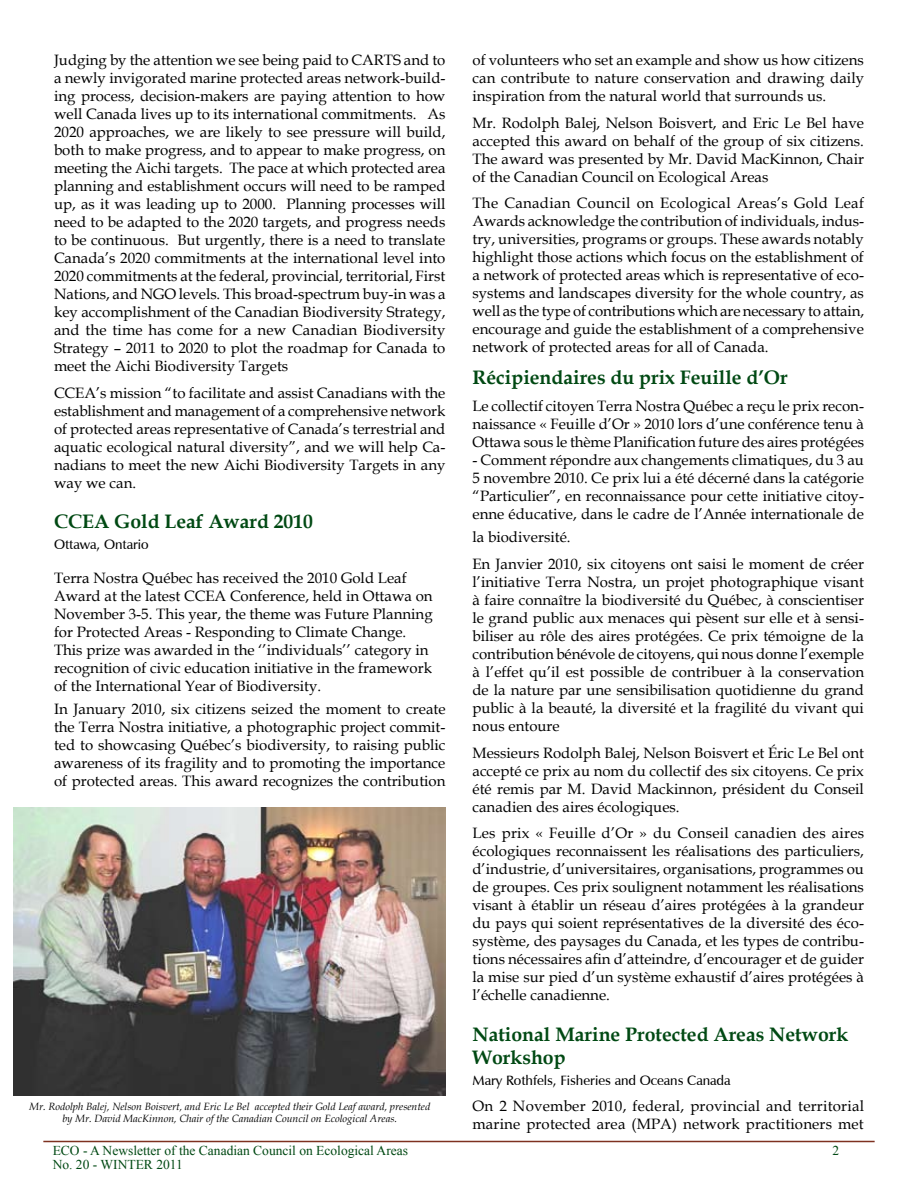
<style>
.page{position:relative;width:918px;height:1188px;background:#fff}
.page>*{position:absolute;margin:0;border:0;box-sizing:border-box;transform-origin:0 0}
.t1{font:700 19.5px/23.4px "Book Antiqua";color:#004913}
.t2{font:15px/18px "Book Antiqua";color:#000;text-align:justify}
.t3{font:13.5px/13.6px "Times New Roman";color:#004913}
.t4{font:600 13.5px "Zapf Humanist 601 BT";color:#000}
.t5{font:italic 10.5px/12.6px "Book Antiqua";color:#000;text-align:center}
</style>
<div class="page">
<hr style="left:43px;top:1141px;width:832px;height:1px;background:#7e3120">
<img style="left:14px;top:808px;width:432px;height:287px">
<p class="t2" style="left:54px;top:50px;width:393px">Judging by the attention we see being paid to CARTS and to a newly invigorated marine protected areas network-build&shy;ing process, decision-makers are paying attention to how well Canada lives up to its international commitments. As 2020 approaches, we are likely to see pressure will build, both to make progress, and to appear to make progress, on meeting the Aichi targets. The pace at which protected area planning and establishment occurs will need to be ramped up, as it was leading up to 2000. Planning processes will need to be adapted to the 2020 targets, and progress needs to be continuous. But urgently, there is a need to translate Canada’s 2020 commitments at the international level into 2020 commitments at the federal, provincial, territorial, First Nations, and NGO levels. This broad-spectrum buy-in was a key accomplishment of the Canadian Biodiversity Strategy, and the time has come for a new Canadian Biodiversity Strategy – 2011 to 2020 to plot the roadmap for Canada to meet the Aichi Biodiversity Targets</p>
<p class="t2" style="left:54px;top:383px;width:393px">CCEA’s mission “to facilitate and assist Canadians with the establishment and management of a comprehensive network of protected areas representative of Canada’s terrestrial and aquatic ecological natural diversity”, and we will help Ca&shy;nadians to meet the new Aichi Biodiversity Targets in any way we can.</p>
<h1 class="t1" style="left:54px;top:510px;width:260px">CCEA Gold Leaf Award 2010</h1>
<p class="t4" style="left:54px;top:536px;width:96px">Ottawa, Ontario</p>
<p class="t2" style="left:54px;top:569px;width:380px;text-align:left">Terra Nostra Québec has received the 2010 Gold Leaf Award at the latest CCEA Conference, held in Ottawa on November 3-5. This year, the theme was Future Planning for Protected Areas - Responding to Climate Change.<br>This prize was awarded in the ‘’individuals’’ category in recognition of civic education initiative in the framework of the International Year of Biodiversity.</p>
<p class="t2" style="left:54px;top:699px;width:393px">In January 2010, six citizens seized the moment to create the Terra Nostra initiative, a photographic project commit&shy;ted to showcasing Québec’s biodiversity, to raising public awareness of its fragility and to promoting the importance of protected areas. This award recognizes the contribution</p>
<p class="t5" style="left:29px;top:1099px;width:403px">Mr. Rodolph Balej, Nelson Boisvert, and Eric Le Bel accepted their Gold Leaf award, presented by Mr. David MacKinnon, Chair of the Canadian Council on Ecological Areas.</p>
<p class="t3" style="left:53px;top:1143px;width:357px">ECO - A Newsletter of the Canadian Council on Ecological Areas<br>No. 20 - WINTER</p>
<p class="t3" style="left:156px;top:1157px;width:28px">2011</p>
<p class="t2" style="left:472px;top:50px;width:393px">of volunteers who set an example and show us how citizens can contribute to nature conservation and drawing daily inspiration from the natural world that surrounds us.</p>
<p class="t2" style="left:472px;top:113px;width:393px">Mr. Rodolph Balej, Nelson Boisvert, and Eric Le Bel have accepted this award on behalf of the group of six citizens.<br>The award was presented by Mr. David MacKinnon, Chair of the Canadian Council on Ecological Areas</p>
<p class="t2" style="left:472px;top:194px;width:393px">The Canadian Council on Ecological Areas’s Gold Leaf Awards acknowledge the contribution of individuals, indus&shy;try, universities, programs or groups. These awards notably highlight those actions which focus on the establishment of a network of protected areas which is representative of eco&shy;systems and landscapes diversity for the whole country, as well as the type of contributions which are necessary to attain, encourage and guide the establishment of a comprehensive network of protected areas for all of Canada.</p>
<h1 class="t1" style="left:472px;top:366px;width:317px">Récipiendaires du prix Feuille d’Or</h1>
<p class="t2" style="left:472px;top:396px;width:393px">Le collectif citoyen Terra Nostra Québec a reçu le prix recon&shy;naissance « Feuille d’Or » 2010 lors d’une conférence tenu à Ottawa sous le thème Planification future des aires protégées</p>
<p class="t2" style="left:472px;top:450px;width:393px">- Comment répondre aux changements climatiques, du 3 au 5 novembre 2010. Ce prix lui a été décerné dans la catégorie “Particulier”, en reconnaissance pour cette initiative citoy&shy;enne éducative, dans le cadre de l’Année internationale de</p>
<p class="t2" style="left:472px;top:523px;width:393px;line-height:26.7px">la biodiversité.<br>En Janvier 2010, six citoyens ont saisi le moment de créer</p>
<p class="t2" style="left:472px;top:572px;width:393px">l’initiative Terra Nostra, un projet photographique visant à faire connaître la biodiversité du Québec, à conscientiser le grand public aux menaces qui pèsent sur elle et à sensi&shy;biliser au rôle des aires protégées. Ce prix témoigne de la contribution bénévole de citoyens, qui nous donne l’exemple à l’effet qu’il est possible de contribuer à la conservation de la nature par une sensibilisation quotidienne du grand public à la beauté, la diversité et la fragilité du vivant qui nous entoure</p>
<p class="t2" style="left:472px;top:743px;width:393px">Messieurs Rodolph Balej, Nelson Boisvert et Éric Le Bel ont accepté ce prix au nom du collectif des six citoyens. Ce prix été remis par M. David Mackinnon, président du Conseil canadien des aires écologiques.</p>
<p class="t2" style="left:472px;top:824px;width:393px">Les prix « Feuille d’Or » du Conseil canadien des aires écologiques reconnaissent les réalisations des particuliers, d’industrie, d’universitaires, organisations, programmes ou de groupes. Ces prix soulignent notamment les réalisations visant à établir un réseau d’aires protégées à la grandeur du pays qui soient représentatives de la diversité des éco&shy;système, des paysages du Canada, et les types de contribu&shy;tions nécessaires afin d’atteindre, d’encourager et de guider la mise sur pied d’un système exhaustif d’aires protégées à l’échelle canadienne.</p>
<h1 class="t1" style="left:472px;top:1022px;width:377px">National Marine Protected Areas Network<br>Workshop</h1>
<p class="t4" style="left:472px;top:1072px;width:260px">Mary Rothfels, Fisheries and Oceans Canada</p>
<p class="t2" style="left:472px;top:1097px;width:393px">On 2 November 2010, federal, provincial and territorial marine protected area (MPA) network practitioners met</p>
</div>
